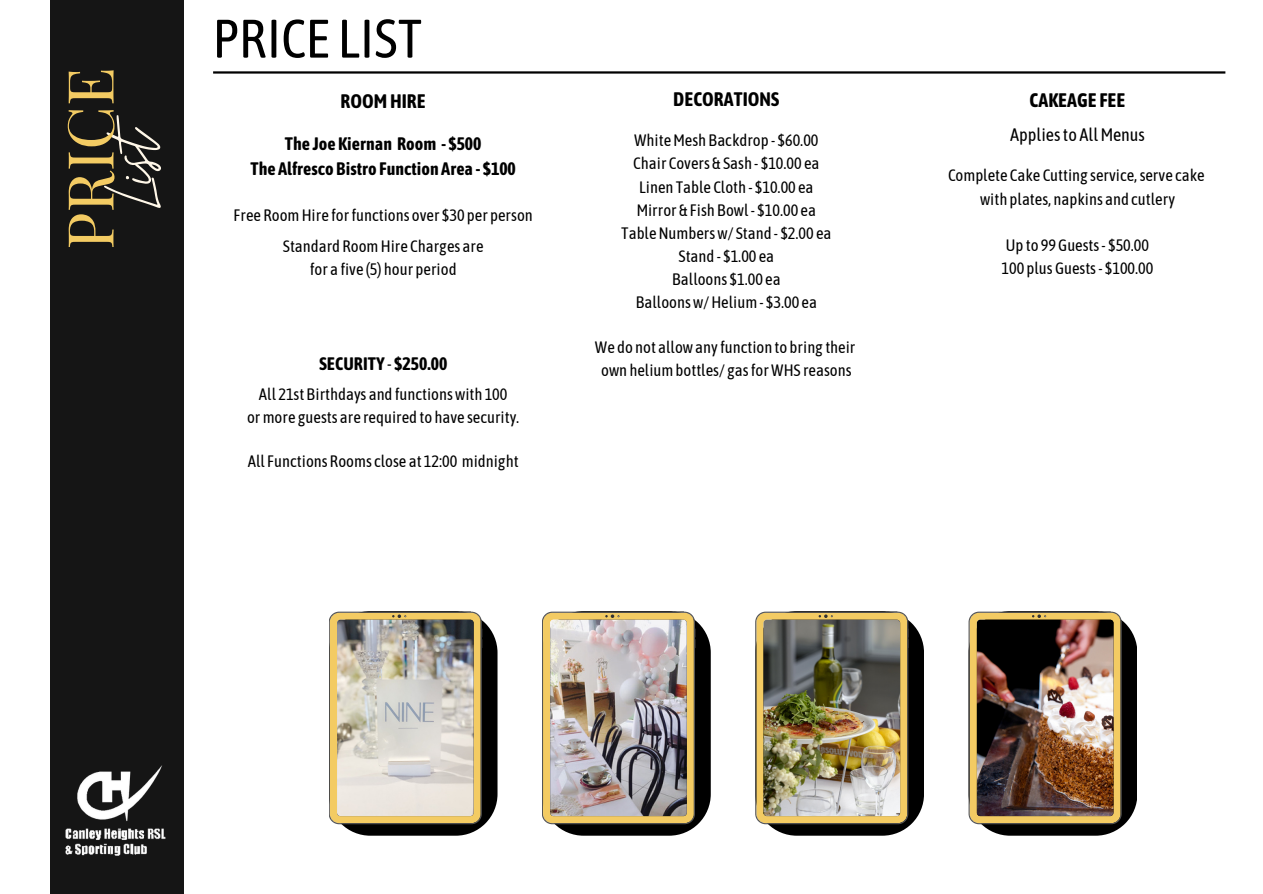
<style>
.page{position:relative;width:1263px;height:894px;background:#fff}
.page>*{position:absolute;margin:0;border:0;box-sizing:border-box;transform-origin:0 0}
.t1{font:86.1px "Moon Time";color:#fff7e8}
.t2{font:63.6px "Playfair Display";color:#f3cb63}
.t3{font:54px "Asap Condensed";color:#000}
.t4{font:700 19.5px "Asap Condensed";color:#000}
.t5{font:700 18px "Asap Condensed";color:#000}
.t6{font:18px "Asap Condensed";color:#000}
.t7{font:16.5px "Asap Condensed";color:#000}
.s1{font-weight:400}
</style>
<div class="page">
<div style="left:50px;top:0;width:134px;height:893px;background:#151515"></div>
<img style="left:65px;top:828px;width:101px;height:28px">
<img style="left:77px;top:765px;width:85px;height:56px">
<hr style="left:213px;top:71px;width:1012px;height:3px;background:#000">
<svg style="left:329px;top:611px;width:168px;height:224px;background:#b4ad9c"></svg>
<img style="left:755px;top:611px;width:169px;height:224px">
<img style="left:542px;top:611px;width:169px;height:224px">
<img style="left:968px;top:611px;width:169px;height:224px">
<p class="t2" style="left:45px;top:249px;width:184px;rotate:-90deg">PRICE</p>
<p class="t1" style="left:81px;top:208px;width:99px;rotate:-90deg">List</p>
<p class="t3" style="left:213px;top:7px;width:211px">PRICE LIST</p>
<p class="t4" style="left:341px;top:89px;width:87px">ROOMHIRE</p>
<p class="t5" style="left:285px;top:133px;width:198px">The Joe Kiernan Room - $500</p>
<p class="t5" style="left:251px;top:158px;width:267px">The Alfresco Bistro Function Area - $100</p>
<p class="t7" style="left:234px;top:205px;width:301px">Free RoomHire forfunctions over $30 per person</p>
<p class="t7" style="left:283px;top:237px;width:202px">Standard Room Hire Charges are</p>
<p class="t7" style="left:310px;top:259px;width:148px">for a five (5) hour period</p>
<p class="t5" style="left:319px;top:353px;width:130px">SECURITY <span class="s1">-</span> $250.00</p>
<p class="t7" style="left:259px;top:384px;width:250px">All 21st Birthdays and functionswith 100</p>
<p class="t7" style="left:247px;top:407px;width:274px">ormore guests are required to have security.</p>
<p class="t7" style="left:248px;top:451px;width:272px">All Functions Rooms close at 12:00 midnight</p>
<p class="t4" style="left:673px;top:88px;width:108px">DECORATIONS</p>
<p class="t7" style="left:634px;top:131px;width:186px">WhiteMesh Backdrop - $60.00</p>
<p class="t7" style="left:633px;top:154px;width:188px">Chair Covers &amp; Sash - $10.00 ea</p>
<p class="t7" style="left:639px;top:177px;width:176px">Linen Table Cloth - $10.00 ea</p>
<p class="t7" style="left:637px;top:200px;width:181px">Mirror &amp; Fish Bowl - $10.00 ea</p>
<p class="t7" style="left:621px;top:223px;width:212px">TableNumbersw/ Stand - $2.00 ea</p>
<p class="t7" style="left:678px;top:246px;width:97px">Stand - $1.00 ea</p>
<p class="t7" style="left:672px;top:269px;width:110px">Balloons $1.00 ea</p>
<p class="t7" style="left:636px;top:292px;width:183px">Balloonsw/Helium- $3.00 ea</p>
<p class="t7" style="left:595px;top:337px;width:262px">We do not allowanyfunction to bring their</p>
<p class="t7" style="left:601px;top:360px;width:252px">own heliumbottles/ gasforWHS reasons</p>
<p class="t4" style="left:1029px;top:89px;width:97px">CAKEAGE FEE</p>
<p class="t6" style="left:1010px;top:125px;width:136px">Appliesto AllMenus</p>
<p class="t7" style="left:948px;top:166px;width:258px">Complete Cake Cutting service,serve cake</p>
<p class="t7" style="left:980px;top:189px;width:196px">with plates, napkins and cutlery</p>
<p class="t7" style="left:1006px;top:235px;width:145px">Up to 99Guests- $50.00</p>
<p class="t7" style="left:1001px;top:258px;width:153px">100 plusGuests- $100.00</p>
</div>
